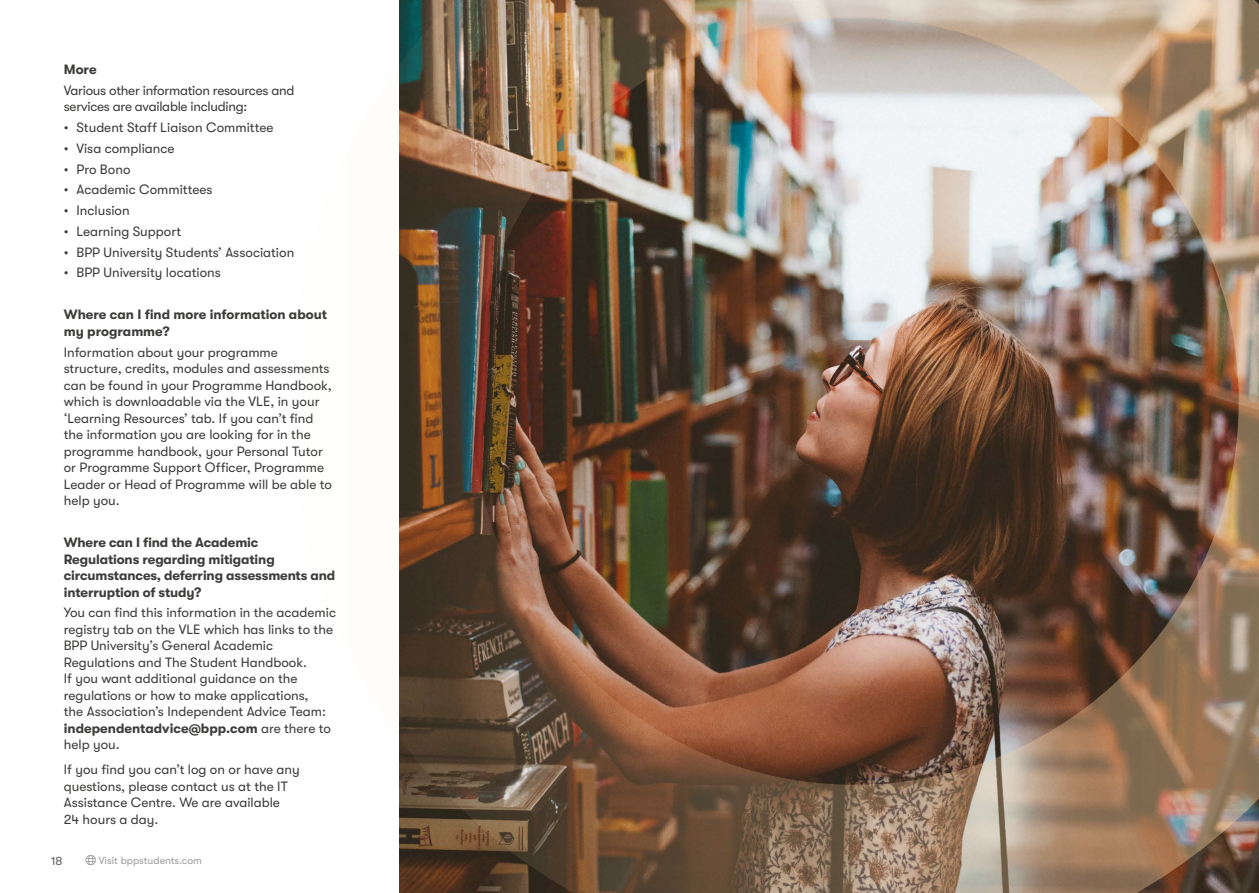
<style>
.page{position:relative;width:1259px;height:893px;background:#fff}
.page>*{position:absolute;margin:0;border:0;box-sizing:border-box;transform-origin:0 0}
.t1{font:13.5px/16.5px "GT Walsheim";color:#3c3c3b}
.t2{font:700 13.5px/16.5px "GT Walsheim";letter-spacing:-.01em;color:#3c3c3b}
.t3{font:13.5px/16.5px "GT Walsheim";letter-spacing:-.02em;color:#3c3c3b}
.t4{font:12px "GT Walsheim";color:#646363}
.t5{font:10.5px "GT Walsheim";color:#9d9d9c}
.s1{font-weight:700}
.s2{color:#878787}
</style>
<div class="page">
<img style="left:399px;top:0;width:860px;height:893px">
<p class="t2" style="left:64px;top:61px;width:34px">More</p>
<p class="t3" style="left:64px;top:82px;width:232px">Various other information resources and services are available including:</p>
<p class="t1" style="left:64px;top:119px;width:211px">• Student Staff Liaison Committee</p>
<p class="t1" style="left:64px;top:140px;width:112px">• Visa compliance</p>
<p class="t1" style="left:64px;top:161px;width:68px">• Pro Bono</p>
<p class="t1" style="left:64px;top:182px;width:150px">• Academic Committees</p>
<p class="t1" style="left:64px;top:202px;width:67px">• Inclusion</p>
<p class="t1" style="left:64px;top:223px;width:119px">• Learning Support</p>
<p class="t1" style="left:64px;top:244px;width:232px">• BPP University Students’ Association</p>
<p class="t1" style="left:64px;top:265px;width:159px">• BPP University locations</p>
<p class="t2" style="left:64px;top:306px;width:265px">Where can I find more information about my programme?</p>
<p class="t1" style="left:64px;top:344px;width:270px">Information about your programme structure, credits, modules and assessments can be found in your Programme Handbook, which is downloadable via the VLE, in your ‘Learning Resources’ tab. If you can’t find the information you are looking for in the programme handbook, your Personal Tutor or Programme Support Officer, Programme Leader or Head of Programme will be able to help you.</p>
<p class="t2" style="left:64px;top:534px;width:273px">Where can I find the Academic<br>Regulations regarding mitigating circumstances, deferring assessments and interruption of study?</p>
<p class="t1" style="left:64px;top:605px;width:274px">You can find this information in the academic registry tab on the VLE which has links to the BPP University’s General Academic Regulations and The Student Handbook.<br>If you want additional guidance on the regulations or how to make applications,<br>the Association’s Independent Advice Team: <span class="s1">independentadvice@bpp.com</span> are there to help you.</p>
<p class="t1" style="left:64px;top:762px;width:237px">If you find you can’t log on or have any questions, please contact us at the IT<br>Assistance Centre. We are available<br>24 hours a day.</p>
<p class="t4" style="left:51px;top:854px;width:13px">18</p>
<p class="t5" style="left:86px;top:855px;width:118px"><span class="s2">●□</span> Visit bppstudents.com</p>
</div>
